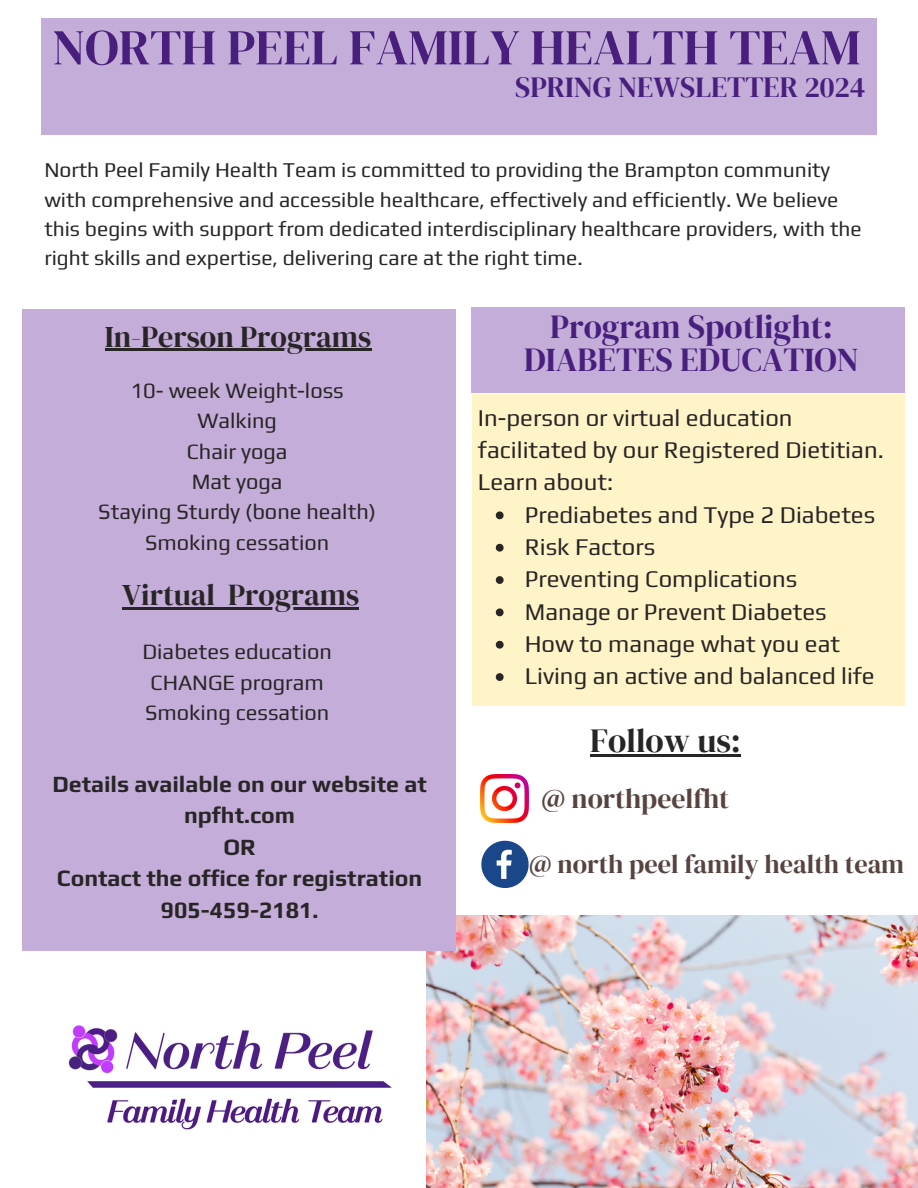
<style>
.page{position:relative;width:918px;height:1188px;background:#fff}
.page>*{position:absolute;margin:0;border:0;box-sizing:border-box;transform-origin:0 0}
.t1{font:50.1px "DM Serif Display";color:#481f7d}
.t2{font:33.45px "DM Serif Display";color:#282526}
.t3{font:33.3px/32.7px "DM Serif Display";color:#481f7d;text-align:center}
.t4{font:30.15px "DM Serif Display";color:#282526}
.t5{font:29.1px "DM Serif Display";color:#481f7d}
.t6{font:27.75px "DM Serif Display";color:#57433f}
.t7{font:26.25px "DM Serif Display";color:#57433f}
.t8{font:23.85px/32.4px "Play";color:#282526}
.t9{font:700 23.1px/31.5px "Play";color:#282526;text-align:center}
.t10{font:21.75px "Play";color:#282526}
.t11{font:21px/29.2px "Play";color:#282526}
</style>
<div class="page">
<img style="left:427px;top:915px;width:491px;height:272px">
<div style="left:23px;top:309px;width:433px;height:642px;background:#c4add9"></div>
<img style="left:68px;top:1025px;width:324px;height:105px">
<div style="left:472px;top:307px;width:433px;height:85px;background:#c4add9"></div>
<img style="left:480px;top:774px;width:49px;height:49px">
<svg style="left:481px;top:841px;width:48px;height:47px"></svg>
<div style="left:42px;top:18px;width:834px;height:116px;background:#c4add9"></div>
<div style="left:472px;top:395px;width:432px;height:311px;background:#fff4c7"></div>
<hr style="left:105px;top:349px;width:266px;height:2px;background:#282526">
<svg style="left:496px;top:511px;width:8px;height:8px"></svg>
<svg style="left:496px;top:544px;width:8px;height:8px"></svg>
<svg style="left:496px;top:576px;width:8px;height:8px"></svg>
<svg style="left:496px;top:608px;width:8px;height:8px"></svg>
<svg style="left:496px;top:641px;width:8px;height:8px"></svg>
<svg style="left:496px;top:673px;width:8px;height:8px"></svg>
<hr style="left:122px;top:607px;width:93px;height:2px;background:#282526">
<svg style="left:215px;top:607px;width:13px;height:2px"></svg>
<hr style="left:228px;top:607px;width:131px;height:2px;background:#282526">
<hr style="left:590px;top:754px;width:151px;height:2px;background:#282526">
<h3 class="t1" style="left:52px;top:12px;width:810px">NORTH PEEL FAMILY HEALTH TEAM</h3>
<h3 class="t5" style="left:515px;top:67px;width:352px">SPRING NEWSLETTER 2024</h3>
<p class="t11" style="left:44px;top:155px;width:819px">North Peel Family Health Team is committed to providing the Brampton community with comprehensive and accessible healthcare, effectively and efficiently. We believe this begins with support from dedicated interdisciplinary healthcare providers, with the right skills and expertise, delivering care at the right time.</p>
<h3 class="t4" style="left:105px;top:315px;width:268px">In-Person Programs</h3>
<p class="t10" style="left:131px;top:377px;width:215px">10- week Weight-loss</p>
<p class="t10" style="left:197px;top:408px;width:81px">Walking</p>
<p class="t10" style="left:187px;top:438px;width:102px">Chair yoga</p>
<p class="t10" style="left:192px;top:469px;width:92px">Mat yoga</p>
<p class="t10" style="left:98px;top:499px;width:279px">Staying Sturdy (bone health)</p>
<p class="t10" style="left:145px;top:529px;width:186px">Smoking cessation</p>
<p class="t4" style="left:122px;top:573px;width:238px">Virtual Programs</p>
<p class="t10" style="left:142px;top:639px;width:191px">Diabetes education</p>
<h3 class="t10" style="left:150px;top:669px;width:175px">CHANGE program</h3>
<p class="t10" style="left:145px;top:700px;width:186px">Smoking cessation</p>
<h4 class="t9" style="left:52px;top:768px;width:376px">Details available on our website at npfht.com<br>OR<br>Contact the office for registration<br>905-459-2181.</h4>
<p class="t3" style="left:524px;top:310px;width:336px">Program Spotlight:<br>DIABETES EDUCATION</p>
<h5 class="t8" style="left:478px;top:401px;width:407px">In-person or virtual education facilitated by our Registered Dietitian.<br>Learn about:</h5>
<h4 class="t8" style="left:525px;top:498px;width:352px">Prediabetes and Type 2 Diabetes</h4>
<p class="t8" style="left:525px;top:530px;width:132px">Risk Factors</p>
<p class="t8" style="left:525px;top:563px;width:274px">Preventing Complications</p>
<p class="t8" style="left:525px;top:595px;width:303px">Manage or Prevent Diabetes</p>
<p class="t8" style="left:525px;top:627px;width:317px">How to manage what you eat</p>
<p class="t8" style="left:525px;top:660px;width:351px">Living an active and balanced life</p>
<p class="t2" style="left:590px;top:717px;width:152px">Follow us:</p>
<p class="t6" style="left:541px;top:779px;width:190px">@ northpeelfht</p>
<p class="t7" style="left:529px;top:846px;width:377px">@ north peel family health team</p>
</div>
